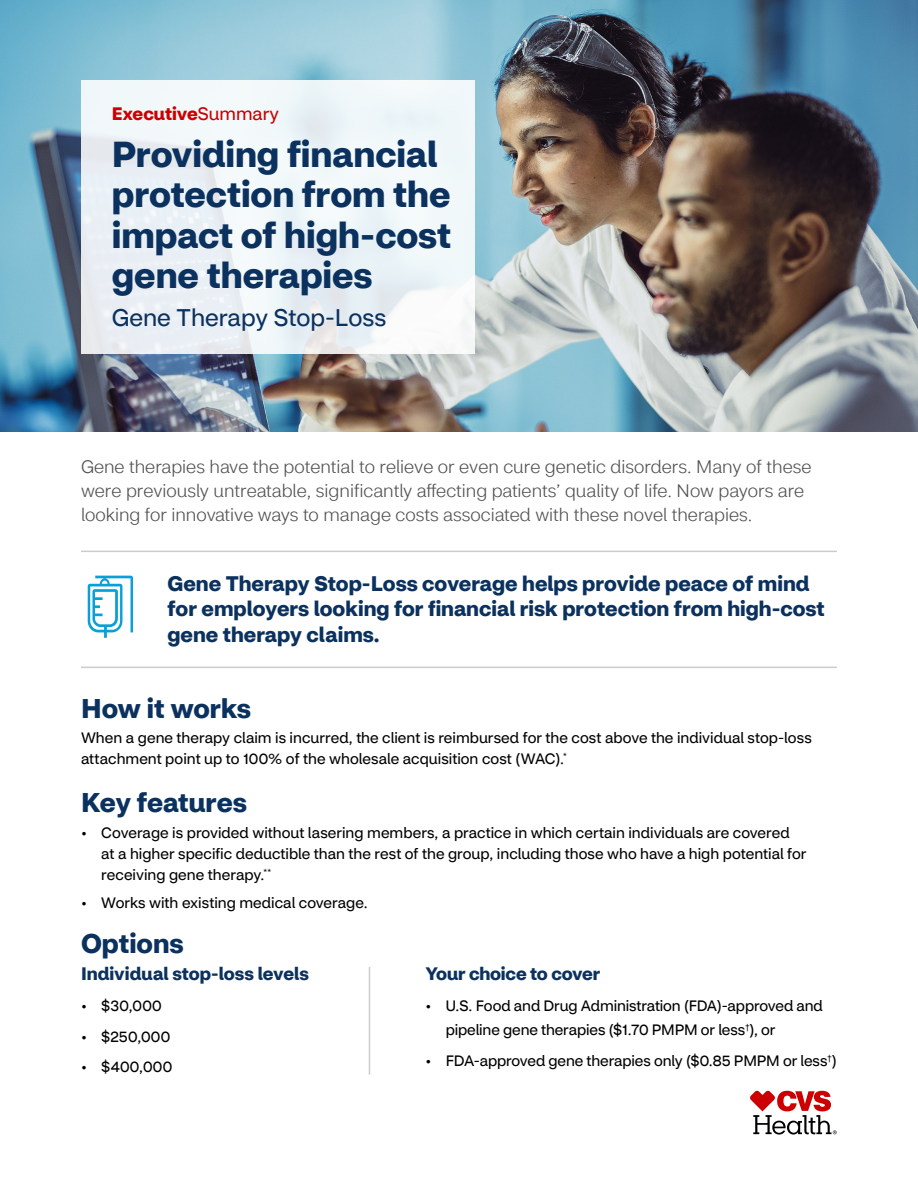
<style>
.page{position:relative;width:918px;height:1188px;background:#fff}
.page>*{position:absolute;margin:0;border:0;box-sizing:border-box;transform-origin:0 0}
.t1{font:700 36px/40.5px "CVS Health Sans";color:#0b315e}
.t2{font:700 27px "CVS Health Sans";color:#0b315e}
.t3{font:24px "CVS Health Sans";color:#0b315e}
.Callout_Bold_16_Navy{font:700 21px/25.2px "CVS Health Sans";color:#0b315e}
.Intro_12_GrayDark{font:300 18px/24px "CVS Health Sans";color:#505050}
.t4{font:700 18px "CVS Health Sans";color:#0b315e}
.t5{font:700 18px "CVS Health Sans";color:#c00}
.Footer_Reg_10_Black{font:15px/21px "CVS Health Sans";color:#000}
.s1{font-weight:400}
</style>
<div class="page">
<img style="left:0;top:0;width:918px;height:432px">
<div style="left:81px;top:80px;width:394px;height:274px;background:linear-gradient(to right,#eaf0f4,#f1f8f9)"></div>
<hr style="left:81px;top:551px;width:756px;height:1px;background:#ccc">
<hr style="left:81px;top:667px;width:756px;height:1px;background:#ccc">
<svg style="left:750px;top:1091px;width:87px;height:44px"></svg>
<svg style="left:88px;top:576px;width:45px;height:62px"></svg>
<hr style="left:369px;top:967px;width:1px;height:108px;background:#ccc">
<h1 class="t5" style="left:112px;top:103px;width:169px">Executive<span class="s1">Summary</span></h1>
<h1 class="t1" style="left:112px;top:134px;width:341px">Providing financial protection from the impact of high-cost gene therapies</h1>
<h1 class="t3" style="left:112px;top:303px;width:276px">Gene Therapy Stop-Loss</h1>
<p class="Intro_12_GrayDark" style="left:81px;top:455px;width:732px">Gene therapies have the potential to relieve or even cure genetic disorders. Many of these were previously untreatable, significantly affecting patients’ quality of life. Now payors are looking for innovative ways to manage costs associated with these novel therapies.</p>
<p class="Callout_Bold_16_Navy" style="left:168px;top:571px;width:659px">Gene Therapy Stop-Loss coverage helps provide peace of mind for employers looking for financial risk protection from high-cost gene therapy claims.</p>
<h2 class="t2" style="left:81px;top:692px;width:172px">How it works</h2>
<p class="Footer_Reg_10_Black" style="left:81px;top:728px;width:732px">When a gene therapy claim is incurred, the client is reimbursed for the cost above the individual stop-loss attachment point up to 100% of the wholesale acquisition cost (WAC).<sup>*</sup></p>
<h2 class="t2" style="left:81px;top:786px;width:167px">Key features</h2>
<p class="Footer_Reg_10_Black" style="left:101px;top:823px;width:707px;text-indent:-20px">• Coverage is provided without lasering members, a practice in which certain individuals are covered at a higher specific deductible than the rest of the group, including those who have a high potential for receiving gene therapy.<sup>**</sup></p>
<p class="Footer_Reg_10_Black" style="left:81px;top:892px;width:288px">• Works with existing medical coverage.</p>
<h2 class="t2" style="left:81px;top:927px;width:104px">Options</h2>
<h3 class="t4" style="left:81px;top:963px;width:229px">Individual stop-loss levels</h3>
<p class="Footer_Reg_10_Black" style="left:81px;top:995px;width:82px">• $30,000</p>
<p class="Footer_Reg_10_Black" style="left:81px;top:1026px;width:91px">• $250,000</p>
<p class="Footer_Reg_10_Black" style="left:81px;top:1057px;width:93px">• $400,000</p>
<h3 class="t4" style="left:426px;top:963px;width:176px">Your choice to cover</h3>
<p class="Footer_Reg_10_Black" style="left:446px;top:994px;width:379px;line-height:24px;text-indent:-20px">• U.S. Food and Drug Administration (FDA)-approved and pipeline gene therapies ($1.70 PMPM or less<sup>†</sup>), or</p>
<p class="Footer_Reg_10_Black" style="left:426px;top:1050px;width:413px">• FDA-approved gene therapies only ($0.85 PMPM or less<sup>†</sup>)</p>
</div>
